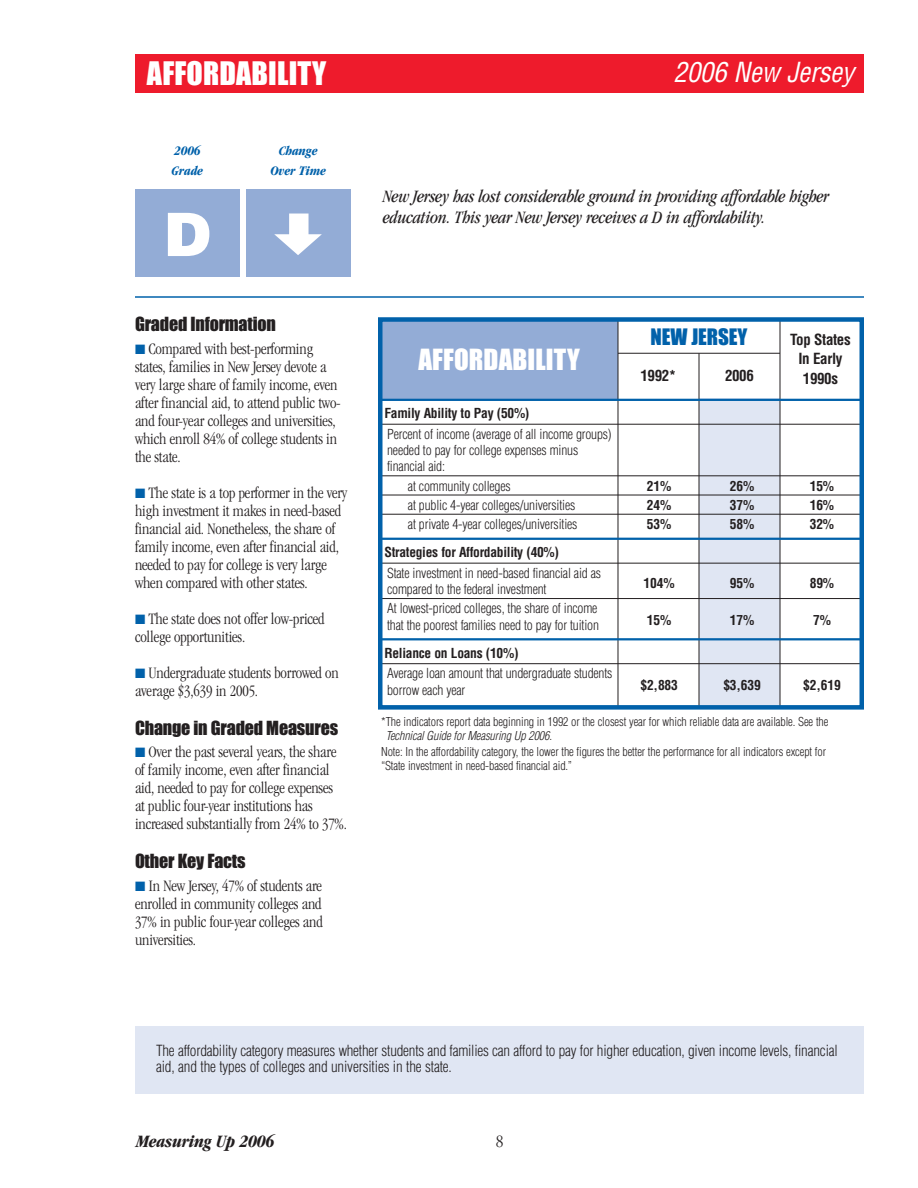
<style>
.page{position:relative;width:918px;height:1188px;background:#fff}
.page>*{position:absolute;margin:0;border:0;box-sizing:border-box;transform-origin:0 0}
.t1{font:900 60px "Helvetica";color:#fff}
.t2{font:30px "Impact";letter-spacing:.005em;color:#fff}
.t3{font:27px "Impact";letter-spacing:.005em;color:#fff}
.t4{font:italic condensed 27px "Helvetica";letter-spacing:-.01em;color:#fff}
.t5{font:21px "Impact";letter-spacing:-.005em;color:#0161aa}
.t6{font:italic condensed 18px/21px "Garamond";letter-spacing:-.015em;color:#231f20}
.t7{font:18px "Impact";letter-spacing:-.01em;color:#231f20}
.t8{font:italic 700 condensed 18px "Garamond";letter-spacing:-.015em;color:#231f20}
.t9{font:300 condensed 18px "Garamond";color:#231f20}
.t10{font:300 condensed 16.5px/18px "Garamond";letter-spacing:-.01em;color:#231f20}
.t11{font:300 condensed 15px/16.5px "Helvetica";letter-spacing:-.015em;color:#231f20}
.t12{font:700 condensed 15px/19.5px "Helvetica";letter-spacing:-.025em;color:#231f20;text-align:center}
.t13{font:300 condensed 13.5px/16.2px "Helvetica";letter-spacing:-.015em;color:#231f20}
.t14{font:700 condensed 13.5px "Helvetica";letter-spacing:-.02em;color:#231f20}
.t15{font:italic 700 condensed 13.5px/19.5px "Garamond";letter-spacing:-.01em;color:#0161aa}
.t16{font:300 condensed 12px/13.5px "Helvetica";letter-spacing:-.01em;color:#231f20}
.s1{color:#0161aa}
.s2{font-style:italic}
</style>
<div class="page">
<div style="left:380px;top:321px;width:238px;height:78px;background:#93acd6"></div>
<hr style="left:618px;top:320px;width:1px;height:388px;background:#231f20">
<div style="left:135px;top:54px;width:729px;height:39px;background:#ee1b2c"></div>
<div style="left:246px;top:189px;width:105px;height:88px;background:#93acd6"></div>
<svg style="left:274px;top:214px;width:48px;height:41px"></svg>
<div style="left:135px;top:189px;width:105px;height:87px;background:#93acd6"></div>
<div style="left:135px;top:1026px;width:729px;height:68px;background:#e0e6f3"></div>
<hr style="left:135px;top:296px;width:729px;height:2px;background:#0161aa">
<div style="left:699px;top:398px;width:81px;height:310px;background:#e0e6f3"></div>
<hr style="left:618px;top:353px;width:162px;height:1px;background:#231f20">
<hr style="left:780px;top:319px;width:1px;height:388px;background:#231f20">
<hr style="left:699px;top:353px;width:1px;height:356px;background:#231f20">
<hr style="left:381px;top:399px;width:481px;height:2px;background:#0161aa">
<hr style="left:381px;top:424px;width:481px;height:1px;background:#231f20">
<hr style="left:381px;top:476px;width:481px;height:1px;background:#231f20">
<hr style="left:381px;top:495px;width:481px;height:1px;background:#231f20">
<hr style="left:381px;top:514px;width:481px;height:1px;background:#231f20">
<hr style="left:381px;top:538px;width:481px;height:2px;background:#0161aa">
<hr style="left:381px;top:563px;width:481px;height:1px;background:#231f20">
<hr style="left:381px;top:598px;width:481px;height:1px;background:#231f20">
<hr style="left:381px;top:638px;width:481px;height:2px;background:#0161aa">
<hr style="left:381px;top:663px;width:481px;height:1px;background:#231f20">
<div style="left:378px;top:317px;width:486px;height:393px;border:4px solid #0161aa"></div>
<h2 class="t2" style="left:147px;top:64px;width:181px">AFFORDABILITY</h2>
<h3 class="t4" style="left:674px;top:62px;width:182px">2006 New Jersey</h3>
<p class="t15" style="left:172px;top:142px;width:33px">2006<br>Grade</p>
<p class="t15" style="left:271px;top:143px;width:57px;text-align:center">Change<br>Over Time</p>
<h1 class="t1" style="left:164px;top:213px;width:48px">D</h1>
<p class="t7" style="left:135px;top:319px;width:142px">Graded Information</p>
<p class="t10" style="left:135px;top:341px;width:207px"><span class="s1">■</span> Compared with best-performing states, families in New Jersey devote a very large share of family income, even after financial aid, to attend public two&shy;and four-year colleges and universities, which enroll 84% of college students in the state.</p>
<p class="t10" style="left:135px;top:485px;width:214px"><span class="s1">■</span> The state is a top performer in the very high investment it makes in need-based financial aid. Nonetheless, the share of family income, even after financial aid, needed to pay for college is very large when compared with other states.</p>
<p class="t10" style="left:135px;top:611px;width:191px"><span class="s1">■</span> The state does not offer low-priced college opportunities.</p>
<p class="t10" style="left:135px;top:665px;width:205px"><span class="s1">■</span> Undergraduate students borrowed on average $3,639 in 2005.</p>
<p class="t7" style="left:135px;top:722px;width:205px">Change in Graded Measures</p>
<p class="t10" style="left:135px;top:744px;width:213px"><span class="s1">■</span> Over the past several years, the share of family income, even after financial aid, needed to pay for college expenses at public four-year institutions has increased substantially from 24% to 37%.</p>
<p class="t7" style="left:135px;top:856px;width:112px">Other Key Facts</p>
<p class="t10" style="left:135px;top:878px;width:189px;text-align:justify"><span class="s1">■</span> In New Jersey, 47% of students are enrolled in community colleges and 37% in public four-year colleges and universities.</p>
<p class="t6" style="left:383px;top:187px;width:448px">New Jersey has lost considerable ground in providing affordable higher education. This year New Jersey receives a D in affordability.</p>
<h3 class="t3" style="left:418px;top:351px;width:163px">AFFORDABILITY</h3>
<p class="t5" style="left:651px;top:330px;width:98px">NEW JERSEY</p>
<p class="t12" style="left:790px;top:331px;width:62px">Top States<br>In Early</p>
<p class="t12" style="left:641px;top:367px;width:37px">1992*</p>
<p class="t12" style="left:725px;top:367px;width:30px">2006</p>
<p class="t12" style="left:803px;top:370px;width:37px">1990s</p>
<p class="t14" style="left:384px;top:408px;width:147px">Family Ability to Pay (50%)</p>
<p class="t13" style="left:387px;top:427px;width:226px">Percent of income (average of all income groups) needed to pay for college expenses minus financial aid:</p>
<p class="t13" style="left:408px;top:479px;width:104px">at community colleges</p>
<p class="t14" style="left:647px;top:480px;width:26px">21%</p>
<p class="t14" style="left:730px;top:480px;width:26px">26%</p>
<p class="t14" style="left:810px;top:480px;width:26px">15%</p>
<p class="t13" style="left:408px;top:498px;width:169px">at public 4-year colleges/universities</p>
<p class="t14" style="left:647px;top:500px;width:26px">24%</p>
<p class="t14" style="left:730px;top:500px;width:26px">37%</p>
<p class="t14" style="left:810px;top:500px;width:26px">16%</p>
<p class="t13" style="left:408px;top:517px;width:171px">at private 4-year colleges/universities</p>
<p class="t14" style="left:647px;top:519px;width:26px">53%</p>
<p class="t14" style="left:730px;top:519px;width:26px">58%</p>
<p class="t14" style="left:810px;top:519px;width:26px">32%</p>
<p class="t14" style="left:384px;top:547px;width:176px">Strategies for Affordability (40%)</p>
<p class="t13" style="left:387px;top:566px;width:215px">State investment in need-based financial aid as compared to the federal investment</p>
<p class="t14" style="left:644px;top:578px;width:33px">104%</p>
<p class="t14" style="left:730px;top:578px;width:26px">95%</p>
<p class="t14" style="left:810px;top:578px;width:26px">89%</p>
<p class="t13" style="left:387px;top:601px;width:213px">At lowest-priced colleges, the share of income that the poorest families need to pay for tuition</p>
<p class="t14" style="left:647px;top:615px;width:26px">15%</p>
<p class="t14" style="left:730px;top:615px;width:26px">17%</p>
<p class="t14" style="left:813px;top:615px;width:19px">7%</p>
<p class="t14" style="left:384px;top:648px;width:136px">Reliance on Loans (10%)</p>
<p class="t13" style="left:387px;top:667px;width:227px">Average loan amount that undergraduate students borrow each year</p>
<p class="t14" style="left:640px;top:680px;width:39px">$2,883</p>
<p class="t14" style="left:723px;top:680px;width:39px">$3,639</p>
<p class="t14" style="left:803px;top:680px;width:39px">$2,619</p>
<p class="t16" style="left:386px;top:716px;width:444px;text-indent:-4px">*The indicators report data beginning in 1992 or the closest year for which reliable data are available. See the<br><span class="s2">Technical Guide for Measuring Up 2006</span>.</p>
<p class="t16" style="left:381px;top:746px;width:446px">Note: In the affordability category, the lower the figures the better the performance for all indicators except for “State investment in need-based financial aid.”</p>
<p class="t11" style="left:156px;top:1043px;width:683px">The affordability category measures whether students and families can afford to pay for higher education, given income levels, financial aid, and the types of colleges and universities in the state.</p>
<p class="t8" style="left:136px;top:1134px;width:140px">Measuring Up 2006</p>
<p class="t9" style="left:496px;top:1134px;width:9px">8</p>
</div>
